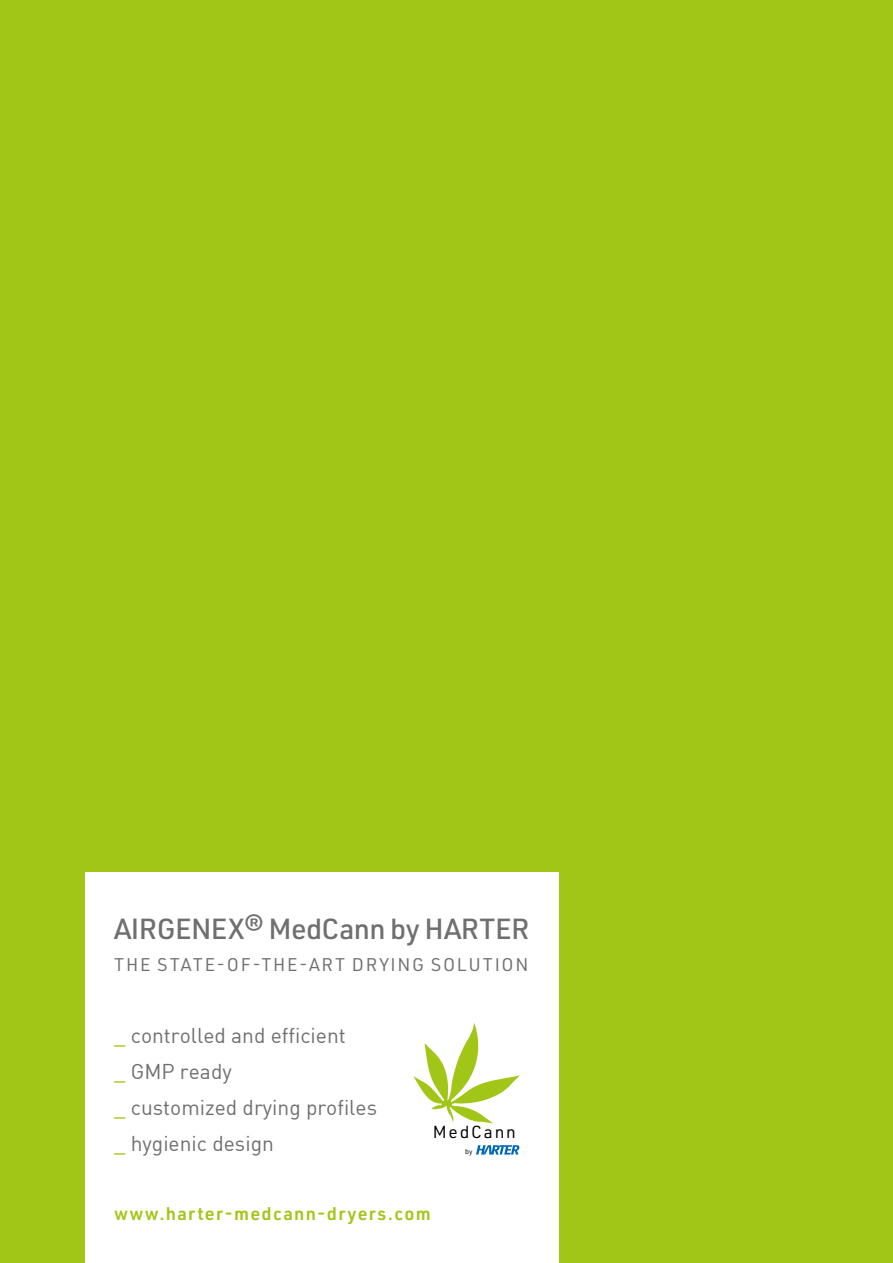
<style>
.page{position:relative;width:893px;height:1263px;background:#a2c617}
.page>*{position:absolute;margin:0;border:0;box-sizing:border-box;transform-origin:0 0}
.t1{font:500 28.5px "URWDIN";letter-spacing:-.02em;color:#706f6f}
.t2{font:21px/36px "DIN";color:#706f6f}
.t3{font:18px "URWDIN";letter-spacing:.09em;color:#706f6f}
.t4{font:600 18px "URWDIN";letter-spacing:.07em;color:#a2c617}
.t5{font:17.1px "URWDIN";letter-spacing:.1em;color:#000}
.t6{font:7.05px "URWDIN";color:#000}
.s1{color:#a2c617}
</style>
<div class="page">
<div style="left:85px;top:872px;width:474px;height:391px;background:#fff"></div>
<svg style="left:413px;top:1023px;width:107px;height:100px"></svg>
<svg style="left:476px;top:1145px;width:43px;height:9px"></svg>
<h1 class="t1" style="left:114px;top:910px;width:417px">AIRGENEX® MedCann by HARTER</h1>
<p class="t3" style="left:114px;top:953px;width:416px">THE STATE-OF-THE-ART DRYING SOLUTION</p>
<p class="t2" style="left:114px;top:1017px;width:264px"><span class="s1">_</span> controlled and efficient<br><span class="s1">_</span> GMP ready<br><span class="s1">_</span> customized drying profiles <span class="s1">_</span> hygienic design</p>
<p class="t5" style="left:433px;top:1120px;width:84px">MedCann</p>
<p class="t6" style="left:465px;top:1147px;width:9px">by</p>
<p class="t4" style="left:114px;top:1202px;width:318px">www.harter-medcann-dryers.com</p>
</div>
